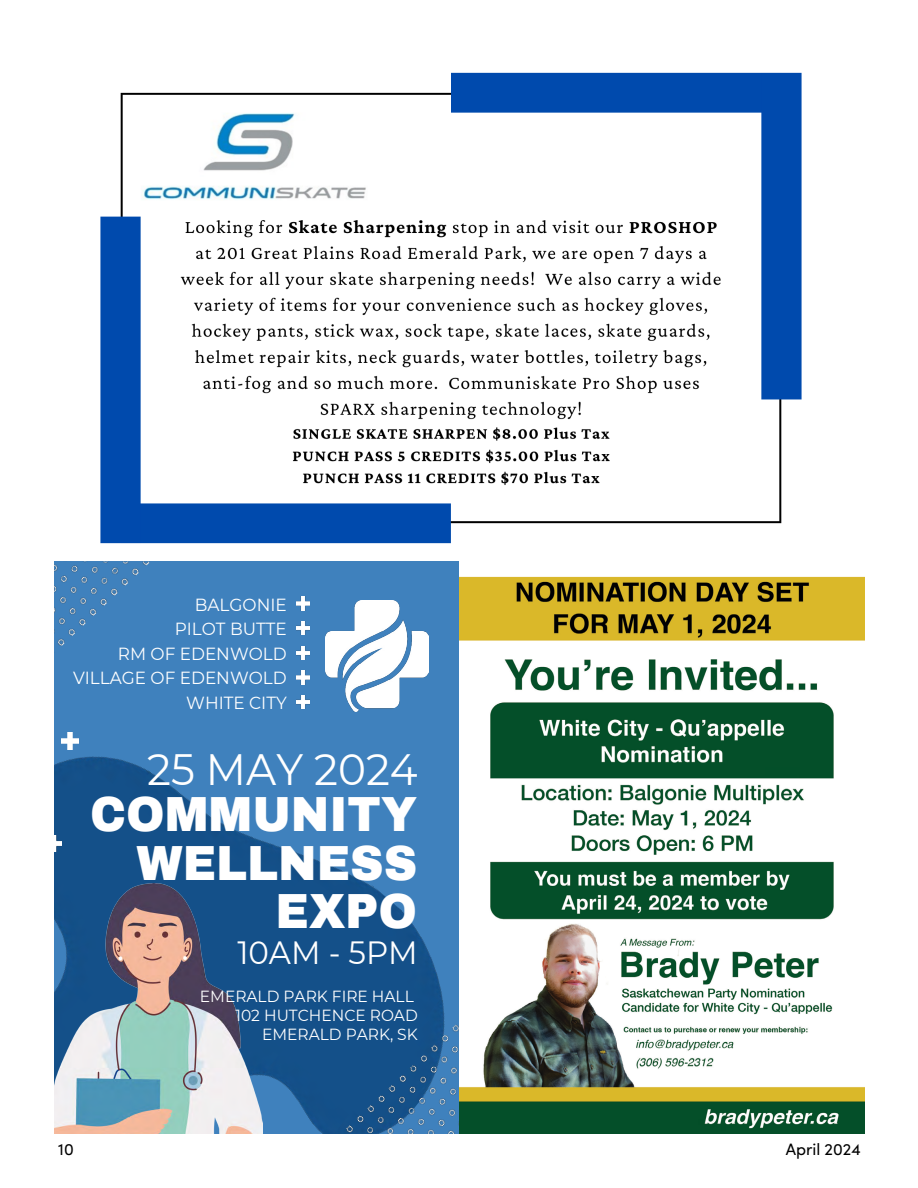
<style>
.page{position:relative;width:918px;height:1188px;background:#fff}
.page>*{position:absolute;margin:0;border:0;box-sizing:border-box;transform-origin:0 0}
.t1{font:48.3px/48.3px "archivo black regular regular";color:#fff;text-align:right;scale:.96 1}
.t2{font:43.8px "montserrat regular regular";color:#fff;scale:.96 1}
.t3{font:32.1px "montserrat regular regular";color:#fff;scale:.96 1}
.t4{font:17.55px/24.6px "montserrat regular regular";color:#fff;text-align:right;scale:.96 1}
.t5{font:16.5px "Sofia Pro";color:#000}
.t6{font:16.05px/19.4px "montserrat regular regular";color:#fff;text-align:right;scale:.96 1}
</style>
<div class="page">
<img style="left:54px;top:72px;width:748px;height:490px">
<div style="left:54px;top:562px;width:405px;height:572px;background:#3f81bd"></div>
<img style="left:54px;top:670px;width:391px;height:464px">
<img style="left:54px;top:835px;width:8px;height:16px">
<img style="left:325px;top:600px;width:104px;height:112px">
<img style="left:340px;top:1021px;width:119px;height:113px">
<img style="left:54px;top:884px;width:208px;height:250px">
<img style="left:62px;top:732px;width:16px;height:17px">
<img style="left:296px;top:695px;width:13px;height:14px">
<img style="left:296px;top:671px;width:13px;height:14px">
<img style="left:296px;top:646px;width:13px;height:14px">
<img style="left:296px;top:621px;width:13px;height:14px">
<img style="left:296px;top:596px;width:13px;height:14px">
<img style="left:54px;top:562px;width:96px;height:84px">
<img style="left:459px;top:576px;width:405px;height:558px">
<p class="t4" style="left:73px;top:591px;width:224px">BALGONIE<br>PILOT BUTTE<br>RM OF EDENWOLD<br>VILLAGE OF EDENWOLD<br>WHITE CITY</p>
<h2 class="t2" style="left:147px;top:739px;width:283px">25 MAY 2024</h2>
<h1 class="t1" style="left:90px;top:790px;width:342px">COMMUNITY<br>WELLNESS<br>EXPO</h1>
<h3 class="t3" style="left:237px;top:931px;width:189px">10AM - 5PM</h3>
<p class="t6" style="left:200px;top:986px;width:228px">EMERALD PARK FIRE HALL<br>102 HUTCHENCE ROAD<br>EMERALD PARK, SK</p>
<p class="t5" style="left:58px;top:1137px;width:17px">10</p>
<p class="t5" style="left:786px;top:1137px;width:76px">April 2024</p>
</div>
